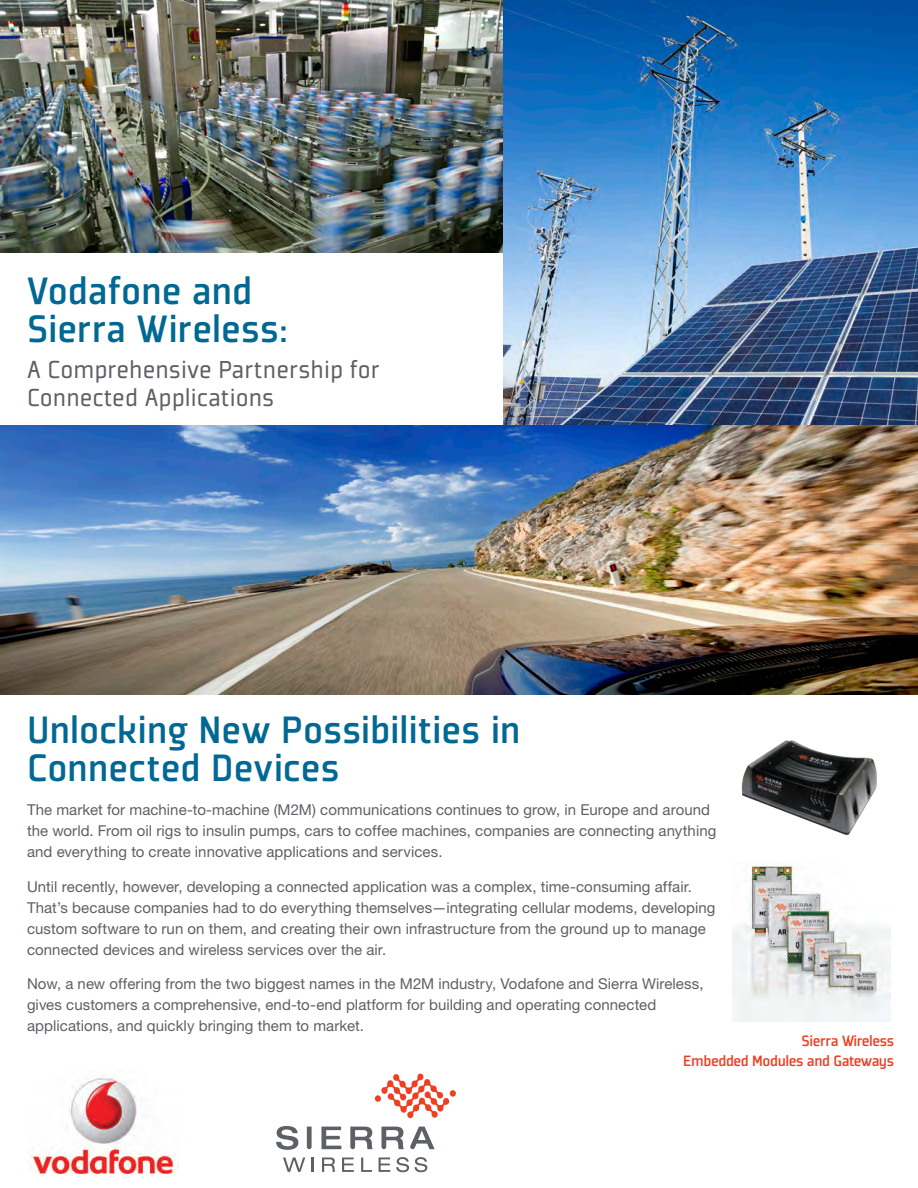
<style>
.page{position:relative;width:918px;height:1188px;background:#fff}
.page>*{position:absolute;margin:0;border:0;box-sizing:border-box;transform-origin:0 0}
.t1{font:500 42px/37.5px "Plexes Pro";letter-spacing:-.005em;color:#006893}
.t2{font:27px/28.2px "Plexes Pro";color:#5d6065}
.t3{font:500 16.5px/19.8px "Plexes Pro";letter-spacing:-.025em;color:#ef3e22;text-align:right}
.t4{font:15px/21px "Helvetica Neue LT Std";letter-spacing:.005em;color:#5d6065}
</style>
<div class="page">
<img style="left:0;top:0;width:503px;height:253px">
<svg style="left:283px;top:1158px;width:22px;height:14px"></svg>
<svg style="left:312px;top:1158px;width:2px;height:14px"></svg>
<svg style="left:322px;top:1158px;width:13px;height:14px"></svg>
<svg style="left:342px;top:1158px;width:12px;height:14px"></svg>
<svg style="left:361px;top:1158px;width:11px;height:14px"></svg>
<svg style="left:379px;top:1158px;width:11px;height:14px"></svg>
<svg style="left:396px;top:1157px;width:13px;height:15px"></svg>
<svg style="left:415px;top:1157px;width:12px;height:15px"></svg>
<svg style="left:276px;top:1126px;width:22px;height:24px"></svg>
<svg style="left:307px;top:1127px;width:5px;height:22px"></svg>
<svg style="left:321px;top:1127px;width:20px;height:22px"></svg>
<svg style="left:410px;top:1127px;width:25px;height:22px"></svg>
<svg style="left:381px;top:1127px;width:23px;height:22px"></svg>
<svg style="left:350px;top:1127px;width:23px;height:22px"></svg>
<svg style="left:375px;top:1073px;width:81px;height:45px"></svg>
<img style="left:27px;top:1070px;width:151px;height:104px">
<img style="left:741px;top:740px;width:136px;height:96px">
<img style="left:732px;top:864px;width:159px;height:158px">
<img style="left:503px;top:0;width:415px;height:426px">
<img style="left:0;top:426px;width:918px;height:268px">
<h1 class="t1" style="left:27px;top:271px;width:263px">Vodafone and<br>Sierra Wireless:</h1>
<h2 class="t2" style="left:27px;top:355px;width:355px">A Comprehensive Partnership for<br>Connected Applications</h2>
<h1 class="t1" style="left:27px;top:710px;width:495px">Unlocking New Possibilities in<br>Connected Devices</h1>
<p class="t4" style="left:27px;top:799px;width:691px">The market for machine-to-machine (M2M) communications continues to grow, in Europe and around the world. From oil rigs to insulin pumps, cars to coffee machines, companies are connecting anything and everything to create innovative applications and services.</p>
<p class="t4" style="left:27px;top:876px;width:690px">Until recently, however, developing a connected application was a complex, time-consuming affair.<br>That’s because companies had to do everything themselves—integrating cellular modems, developing custom software to run on them, and creating their own infrastructure from the ground up to manage connected devices and wireless services over the air.</p>
<p class="t4" style="left:27px;top:973px;width:678px">Now, a new offering from the two biggest names in the M2M industry, Vodafone and Sierra Wireless, gives customers a comprehensive, end-to-end platform for building and operating connected applications, and quickly bringing them to market.</p>
<p class="t3" style="left:683px;top:1030px;width:213px">Sierra Wireless<br>Embedded Modules and Gateways</p>
</div>
